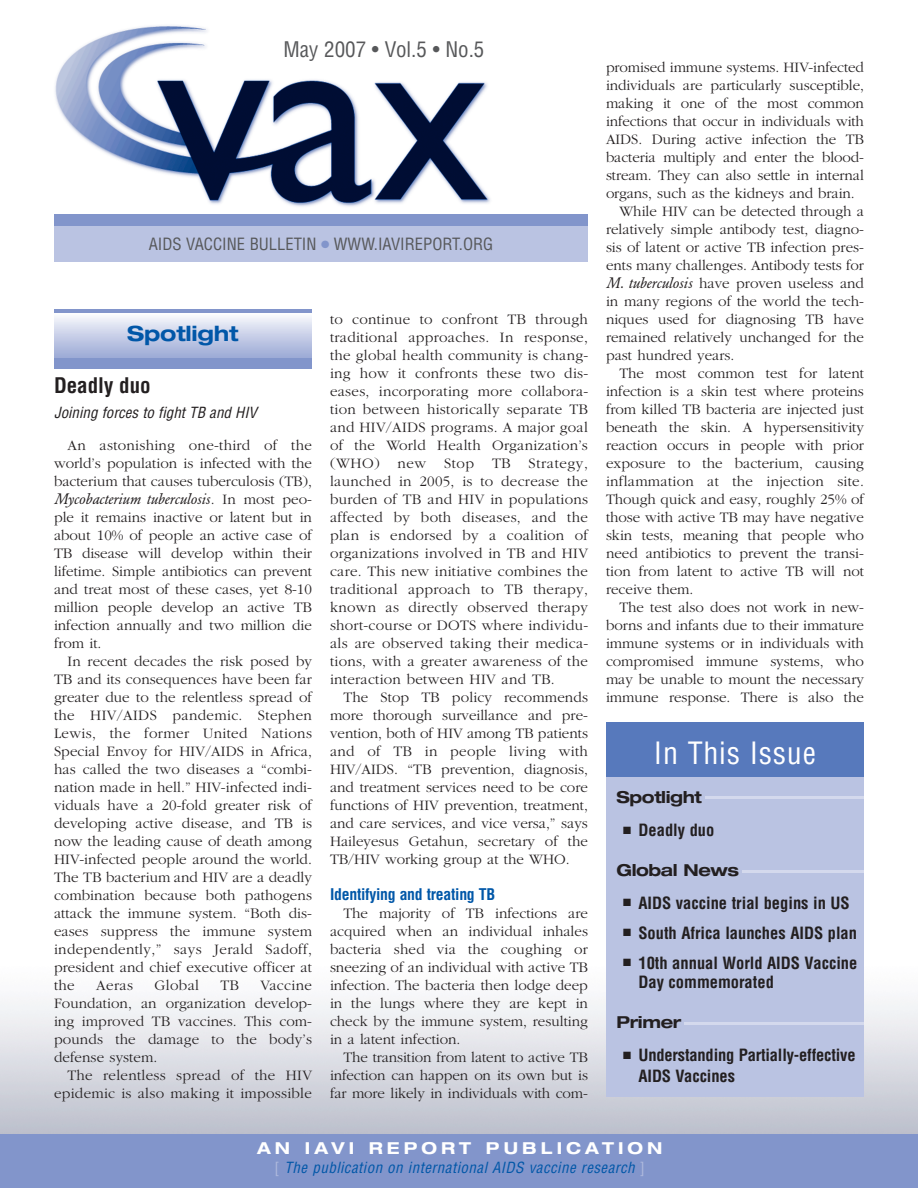
<style>
.page{position:relative;width:918px;height:1188px;background:#fff}
.page>*{position:absolute;margin:0;border:0;box-sizing:border-box;transform-origin:0 0}
.t1{font:condensed 30px "Helvetica";letter-spacing:.025em;color:#fff}
.t2{font:condensed 21px "Helvetica";color:#57585a}
.t3{font:700 condensed 21px "Helvetica";color:#231f20}
.t4{font:700 expanded 21px "Helvetica Neue";letter-spacing:-.01em;color:#0157a8}
.t5{font:700 condensed 16.5px/19.5px "Helvetica";color:#231f20}
.t6{font:condensed 16.5px "Helvetica";color:#57585a}
.t7{font:700 expanded 16.5px "Helvetica Neue";letter-spacing:-.025em;color:#231f20}
.t8{font:700 expanded 16.5px "Helvetica Neue";letter-spacing:.245em;color:#fff}
.t9{font:700 condensed 15.75px "Helvetica";letter-spacing:-.015em;color:#0157a8}
.t10{font:300 15px/18px "Garamond";color:#231f20;text-align:justify}
.t11{font:300 15px/18px "Garamond";letter-spacing:.02em;color:#231f20;text-align:right}
.t12{font:italic condensed 15px "Helvetica";letter-spacing:.035em;color:#0157a8}
.t13{font:italic 15px "Garamond BE";color:#231f20}
.t14{font:italic condensed 15px "Helvetica";letter-spacing:.005em;color:#231f20}
.s1{color:#8295cb}
.s2{font-family:"Garamond";font-weight:300;font-style:normal}
.s3{font-family:"Garamond BE";font-weight:400;font-style:italic}
.s4{font-style:normal;color:#aeb9dd}
</style>
<div class="page">
<img style="left:54px;top:25px;width:522px;height:190px">
<div style="left:54px;top:215px;width:534px;height:47px;background:#bac3e2"></div>
<div style="left:54px;top:215px;width:534px;height:11px;background:#8295cb"></div>
<div style="left:0;top:1134px;width:918px;height:54px;background:#8295cb"></div>
<div style="left:606px;top:725px;width:258px;height:372px;background:#bac3e2"></div>
<div style="left:606px;top:722px;width:258px;height:54px;background:#5779bc"></div>
<hr style="left:706px;top:796px;width:158px;height:3px;background:#d4d9ed">
<hr style="left:743px;top:870px;width:121px;height:3px;background:#d4d9ed">
<hr style="left:684px;top:1022px;width:180px;height:3px;background:#d4d9ed">
<div style="left:54px;top:309px;width:258px;height:59px;background:#8295cb"></div>
<div style="left:54px;top:314px;width:258px;height:44px;background:linear-gradient(to bottom,#f7f8fc,#9daad6)"></div>
<h2 class="t2" style="left:283px;top:38px;width:203px">May 2007 • Vol.5 • No.5</h2>
<p class="t6" style="left:149px;top:235px;width:346px">AIDS VACCINE BULLETIN <span class="s1">●</span> WWW.IAVIREPORT.ORG</p>
<h2 class="t4" style="left:127px;top:326px;width:113px">Spotlight</h2>
<h2 class="t3" style="left:54px;top:374px;width:98px">Deadly duo</h2>
<p class="t14" style="left:54px;top:404px;width:204px">Joining forces to fight TB and HIV</p>
<p class="t10" style="left:54px;top:436px;width:260px;text-indent:14px">An astonishing one-third of the world’s population is infected with the bacterium that causes tuberculosis (TB),</p>
<p class="t13" style="left:54px;top:493px;width:259px">Mycobacterium tuberculosis<span class="s2">. In most peo-</span></p>
<p class="t10" style="left:54px;top:508px;width:260px">ple it remains inactive or latent but in about 10% of people an active case of TB disease will develop within their lifetime. Simple antibiotics can prevent and treat most of these cases, yet 8-10 million people develop an active TB infection annually and two million die from it.</p>
<p class="t10" style="left:54px;top:652px;width:260px;text-indent:14px">In recent decades the risk posed by TB and its consequences have been far greater due to the relentless spread of the HIV/AIDS pandemic. Stephen Lewis, the former United Nations Special Envoy for HIV/AIDS in Africa, has called the two diseases a “combi&shy;nation made in hell.” HIV-infected indi&shy;viduals have a 20-fold greater risk of developing active disease, and TB is now the leading cause of death among HIV-infected people around the world.<br>The TB bacterium and HIV are a deadly combination because both pathogens attack the immune system. “Both dis&shy;eases suppress the immune system independently,” says Jerald Sadoff, president and chief executive officer at the</p>
<p class="t10" style="left:96px;top:976px;width:38px">Aeras</p>
<p class="t10" style="left:154px;top:976px;width:46px">Global</p>
<p class="t10" style="left:221px;top:976px;width:20px">TB</p>
<p class="t10" style="left:54px;top:976px;width:260px;text-indent:207px">Vaccine Foundation, an organization develop&shy;ing improved TB vaccines. This com&shy;pounds the damage to the body’s defense system.</p>
<p class="t11" style="left:54px;top:1066px;width:260px">The relentless spread of the HIV epidemic is also making it impossible</p>
<p class="t10" style="left:330px;top:310px;width:260px">to continue to confront TB through traditional approaches. In response, the global health community is chang&shy;ing how it confronts these two dis&shy;eases, incorporating more collabora&shy;tion between historically separate TB and HIV/AIDS programs. A major goal of the World Health Organization’s (WHO) new Stop TB Strategy, launched in 2005, is to decrease the burden of TB and HIV in populations affected by both diseases, and the plan is endorsed by a coalition of organizations involved in TB and HIV care. This new initiative combines the traditional approach to TB therapy, known as directly observed therapy short-course or DOTS where individu&shy;als are observed taking their medica&shy;tions, with a greater awareness of the interaction between HIV and TB.</p>
<p class="t10" style="left:330px;top:688px;width:260px;text-indent:14px">The Stop TB policy recommends more thorough surveillance and pre&shy;vention, both of HIV among TB patients and of TB in people living with HIV/AIDS. “TB prevention, diagnosis, and treatment services need to be core functions of HIV prevention, treatment, and care services, and vice versa,” says Haileyesus Getahun, secretary of the TB/HIV working group at the WHO.</p>
<p class="t9" style="left:330px;top:885px;width:167px">Identifying and treating TB</p>
<p class="t10" style="left:330px;top:904px;width:260px;text-indent:14px">The majority of TB infections are acquired when an individual inhales bacteria shed via the coughing or sneezing of an individual with active TB infection. The bacteria then lodge deep in the lungs where they are kept in check by the immune system, resulting in a latent infection.</p>
<p class="t10" style="left:330px;top:1048px;width:260px;text-indent:14px">The transition from latent to active TB infection can happen on its own but is far more likely in individuals with com-</p>
<p class="t10" style="left:606px;top:58px;width:259px">promised immune systems. HIV-infected</p>
<p class="t10" style="left:606px;top:76px;width:260px">individuals are particularly susceptible,</p>
<p class="t10" style="left:606px;top:94px;width:259px">making it one of the most common</p>
<p class="t10" style="left:606px;top:112px;width:260px">infections that occur in individuals with</p>
<p class="t10" style="left:606px;top:130px;width:260px">AIDS. During active infection the TB</p>
<p class="t10" style="left:606px;top:148px;width:259px">bacteria multiply and enter the blood-</p>
<p class="t10" style="left:606px;top:166px;width:259px">stream. They can also settle in internal</p>
<p class="t10" style="left:606px;top:184px;width:250px">organs, such as the kidneys and brain.</p>
<p class="t10" style="left:620px;top:202px;width:246px">While HIV can be detected through a</p>
<p class="t10" style="left:606px;top:220px;width:259px">relatively simple antibody test, diagno-</p>
<p class="t10" style="left:606px;top:238px;width:259px">sis of latent or active TB infection pres-</p>
<p class="t10" style="left:606px;top:256px;width:260px">ents many challenges. Antibody tests for</p>
<p class="t10" style="left:606px;top:274px;width:260px"><span class="s3">M. tuberculosis</span> have proven useless and</p>
<p class="t10" style="left:606px;top:292px;width:259px">in many regions of the world the tech-</p>
<p class="t10" style="left:606px;top:310px;width:259px">niques used for diagnosing TB have</p>
<p class="t10" style="left:606px;top:328px;width:260px">remained relatively unchanged for the</p>
<p class="t10" style="left:606px;top:346px;width:130px">past hundred years.</p>
<p class="t10" style="left:620px;top:364px;width:246px">The most common test for latent</p>
<p class="t10" style="left:606px;top:382px;width:259px">infection is a skin test where proteins</p>
<p class="t10" style="left:606px;top:400px;width:259px">from killed TB bacteria are injected just</p>
<p class="t10" style="left:606px;top:418px;width:260px">beneath the skin. A hypersensitivity</p>
<p class="t10" style="left:606px;top:436px;width:260px">reaction occurs in people with prior</p>
<p class="t10" style="left:606px;top:454px;width:259px">exposure to the bacterium, causing</p>
<p class="t11" style="left:606px;top:472px;width:260px">inflammation at the injection site.</p>
<p class="t10" style="left:606px;top:490px;width:260px">Though quick and easy, roughly 25% of</p>
<p class="t10" style="left:606px;top:508px;width:259px">those with active TB may have negative</p>
<p class="t10" style="left:606px;top:526px;width:259px">skin tests, meaning that people who</p>
<p class="t10" style="left:606px;top:544px;width:259px">need antibiotics to prevent the transi-</p>
<p class="t10" style="left:606px;top:562px;width:259px">tion from latent to active TB will not</p>
<p class="t10" style="left:606px;top:580px;width:89px">receive them.</p>
<p class="t10" style="left:620px;top:598px;width:246px">The test also does not work in new-</p>
<p class="t10" style="left:606px;top:616px;width:260px">borns and infants due to their immature</p>
<p class="t10" style="left:606px;top:634px;width:260px">immune systems or in individuals with</p>
<p class="t10" style="left:606px;top:652px;width:260px">compromised immune systems, who</p>
<p class="t10" style="left:606px;top:670px;width:259px">may be unable to mount the necessary</p>
<p class="t10" style="left:606px;top:688px;width:260px">immune response. There is also the</p>
<h1 class="t1" style="left:654px;top:736px;width:164px">In This Issue</h1>
<p class="t7" style="left:616px;top:791px;width:87px">Spotlight</p>
<p class="t5" style="left:623px;top:820px;width:93px">■ Deadly duo</p>
<p class="t7" style="left:616px;top:864px;width:124px">Global News</p>
<p class="t5" style="left:623px;top:893px;width:228px">■ AIDS vaccine trial begins in US</p>
<p class="t5" style="left:623px;top:923px;width:235px">■ South Africa launches AIDS plan</p>
<p class="t5" style="left:638px;top:953px;width:221px;text-indent:-15px">■ 10th annual World AIDS Vaccine<br>Day commemorated</p>
<p class="t7" style="left:616px;top:1016px;width:66px">Primer</p>
<p class="t5" style="left:638px;top:1045px;width:219px;line-height:21px;text-indent:-15px">■ Understanding Partially-effective<br>AIDS Vaccines</p>
<p class="t8" style="left:257px;top:1142px;width:407px">AN IAVI REPORT PUBLICATION</p>
<p class="t12" style="left:275px;top:1159px;width:372px"><span class="s4">[</span> The publication on international AIDS vaccine research <span class="s4">]</span></p>
</div>
